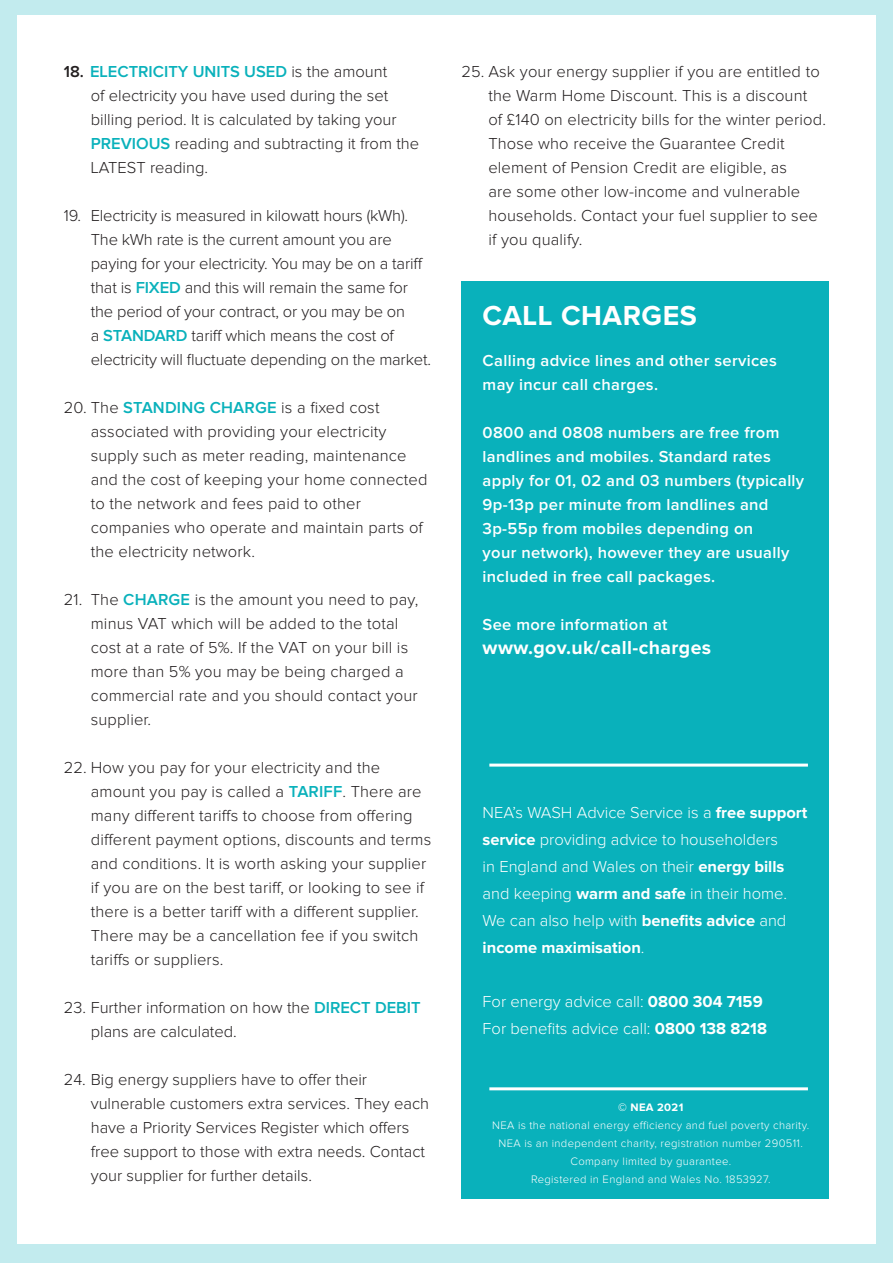
<style>
.page{position:relative;width:893px;height:1263px;background:#c2ebee}
.page>*{position:absolute;margin:0;border:0;box-sizing:border-box;transform-origin:0 0}
.t1{font:700 28.5px "Proxima Nova";letter-spacing:.02em;color:#fff}
.t2{font:700 19.5px "Proxima Nova";letter-spacing:.02em;color:#fff}
.t3{font:300 16.5px/24px "Proxima Nova";letter-spacing:.01em;color:#231f20}
.t4{font:600 16.5px/24px "Proxima Nova";letter-spacing:.02em;color:#fff}
.t5{font:300 16.5px/24px "Proxima Nova";letter-spacing:-.01em;color:#231f20}
.t6{font:300 16.5px/27px "Proxima Nova";color:#fff}
.t7{font:300 11.25px/18px "Proxima Nova";letter-spacing:.03em;color:#fff;text-align:center}
.t8{font:700 11.25px "Proxima Nova";letter-spacing:.03em;color:#fff}
.s1{font-weight:600}
.s2{font-weight:600;color:#09b1bb}
.s3{font-weight:700}
</style>
<div class="page">
<div style="left:17px;top:15px;width:859px;height:1228px;background:#fff"></div>
<div style="left:461px;top:281px;width:368px;height:918px;background:#09b1bb"></div>
<hr style="left:489px;top:1087px;width:319px;height:3px;background:#fff">
<hr style="left:489px;top:764px;width:319px;height:3px;background:#fff">
<p class="t3" style="left:91px;top:60px;width:330px;text-indent:-27px"><span class="s1">18.</span> <span class="s2">ELECTRICITY UNITS USED</span> is the amount<br>of electricity you have used during the set billing period. It is calculated by taking your <span class="s2">PREVIOUS</span> reading and subtracting it from the LATEST reading.</p>
<p class="t5" style="left:91px;top:204px;width:342px;text-indent:-27px">19. Electricity is measured in kilowatt hours (kWh).<br>The kWh rate is the current amount you are paying for your electricity. You may be on a tariff that is <span class="s2">FIXED</span> and this will remain the same for the period of your contract, or you may be on<br>a <span class="s2">STANDARD</span> tariff which means the cost of electricity will fluctuate depending on the market.</p>
<p class="t3" style="left:91px;top:396px;width:338px;text-indent:-27px">20. The <span class="s2">STANDING CHARGE</span> is a fixed cost associated with providing your electricity supply such as meter reading, maintenance and the cost of keeping your home connected to the network and fees paid to other companies who operate and maintain parts of the electricity network.</p>
<p class="t3" style="left:91px;top:588px;width:329px;text-indent:-27px">21. The <span class="s2">CHARGE</span> is the amount you need to pay, minus VAT which will be added to the total cost at a rate of 5%. If the VAT on your bill is more than 5% you may be being charged a commercial rate and you should contact your supplier.</p>
<p class="t3" style="left:91px;top:756px;width:342px;text-indent:-27px">22. How you pay for your electricity and the amount you pay is called a <span class="s2">TARIFF</span>. There are many different tariffs to choose from offering different payment options, discounts and terms and conditions. It is worth asking your supplier if you are on the best tariff, or looking to see if there is a better tariff with a different supplier.<br>There may be a cancellation fee if you switch tariffs or suppliers.</p>
<p class="t3" style="left:91px;top:996px;width:331px;text-indent:-27px">23. Further information on how the <span class="s2">DIRECT DEBIT </span>plans are calculated.</p>
<p class="t3" style="left:91px;top:1068px;width:340px;text-indent:-27px">24. Big energy suppliers have to offer their vulnerable customers extra services. They each have a Priority Services Register which offers free support to those with extra needs. Contact your supplier for further details.</p>
<p class="t3" style="left:488px;top:60px;width:339px;text-indent:-27px">25. Ask your energy supplier if you are entitled to the Warm Home Discount. This is a discount<br>of £140 on electricity bills for the winter period.<br>Those who receive the Guarantee Credit element of Pension Credit are eligible, as<br>are some other low-income and vulnerable households. Contact your fuel supplier to see if you qualify.</p>
<p class="t1" style="left:483px;top:303px;width:216px">CALL CHARGES</p>
<p class="t4" style="left:483px;top:349px;width:296px">Calling advice lines and other services may incur call charges.</p>
<p class="t4" style="left:483px;top:421px;width:323px">0800 and 0808 numbers are free from landlines and mobiles. Standard rates apply for 01, 02 and 03 numbers (typically 9p-13p per minute from landlines and 3p-55p from mobiles depending on<br>your network), however they are usually included in free call packages.</p>
<p class="t4" style="left:483px;top:613px;width:186px">See more information at</p>
<p class="t2" style="left:483px;top:638px;width:230px">www.gov.uk/call-charges</p>
<p class="t6" style="left:483px;top:799px;width:326px">NEA’s WASH Advice Service is a <span class="s3">free support service</span> providing advice to householders<br>in England and Wales on their <span class="s3">energy bills </span>and keeping <span class="s3">warm and safe</span> in their home.<br>We can also help with <span class="s3">benefits advice</span> and <span class="s3">income maximisation</span>.</p>
<p class="t6" style="left:483px;top:988px;width:282px">For energy advice call: <span class="s3">0800 304 7159</span></p>
<p class="t6" style="left:483px;top:1015px;width:286px">For benefits advice call: <span class="s3">0800 138 8218</span></p>
<p class="t8" style="left:618px;top:1102px;width:67px">© NEA 2021</p>
<p class="t7" style="left:492px;top:1117px;width:318px">NEA is the national energy efficiency and fuel poverty charity.<br>NEA is an independent charity, registration number 290511.<br>Company limited by guarantee.<br>Registered in England and Wales No. 1853927.</p>
</div>
